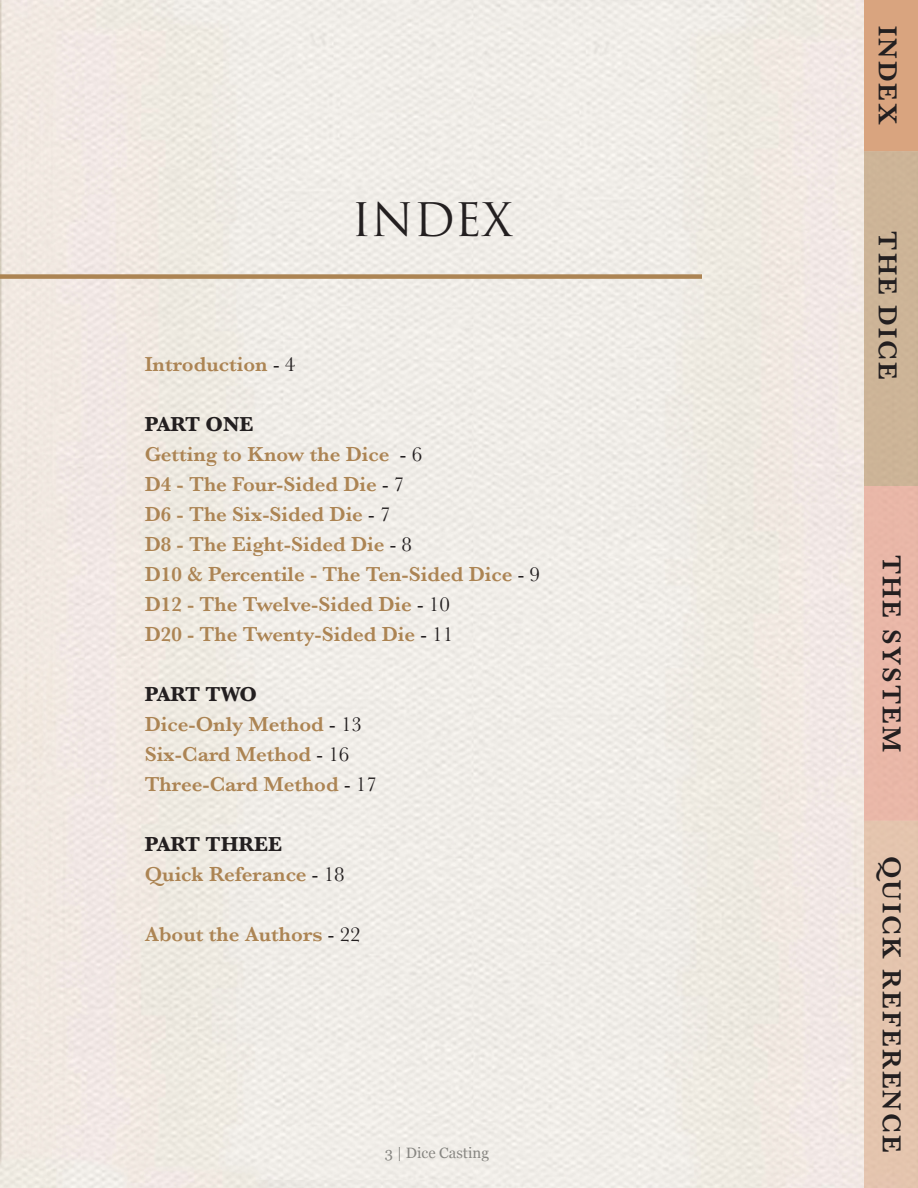
<style>
.page{position:relative;width:918px;height:1188px;background:#fff}
.page>*{position:absolute;margin:0;border:0;box-sizing:border-box;transform-origin:0 0}
.t1{font:45px "Trajan Pro 3";color:#231f20}
.t2{font:600 27px "Baskerville";letter-spacing:.075em;color:#231f20}
.t3{font:600 21px "Baskerville";color:#ac8453}
.t4{font:700 21px "Baskerville";color:#231f20}
.t5{font:15px "Georgia";color:#43433f}
.s1{font-weight:400;color:#231f20}
</style>
<div class="page">
<div style="left:865px;top:1px;width:52px;height:149px;background:#d9a47f"></div>
<div style="left:864px;top:0;width:54px;height:151px;border:2px solid #d9a47f"></div>
<div style="left:864px;top:151px;width:54px;height:335px;background:#cdb497"></div>
<div style="left:864px;top:486px;width:54px;height:335px;background:#e9b7a8"></div>
<div style="left:864px;top:821px;width:54px;height:367px;background:#e4c5ae"></div>
<div style="left:0;top:274px;width:702px;height:5px;background:#ac8453"></div>
<p class="t3" style="left:145px;top:349px;width:152px">Introduction <span class="s1">- 4</span></p>
<p class="t1" style="left:351px;top:189px;width:163px">INDEX</p>
<p class="t4" style="left:145px;top:409px;width:110px">PART ONE</p>
<p class="t3" style="left:145px;top:439px;width:279px">Getting to Know the Dice <span class="s1">- 6</span></p>
<p class="t3" style="left:145px;top:469px;width:261px">D4 - The Four-Sided Die <span class="s1">- 7</span></p>
<p class="t3" style="left:145px;top:499px;width:247px">D6 - The Six-Sided Die <span class="s1">- 7</span></p>
<p class="t3" style="left:145px;top:529px;width:269px">D8 - The Eight-Sided Die <span class="s1">- 8</span></p>
<p class="t3" style="left:145px;top:559px;width:397px">D10 &amp; Percentile - The Ten-Sided Dice <span class="s1">- 9</span></p>
<p class="t3" style="left:145px;top:589px;width:307px">D12 - The Twelve-Sided Die <span class="s1">- 10</span></p>
<p class="t3" style="left:145px;top:619px;width:310px">D20 - The Twenty-Sided Die <span class="s1">- 11</span></p>
<p class="t4" style="left:145px;top:679px;width:114px">PART TWO</p>
<p class="t3" style="left:145px;top:709px;width:219px">Dice-Only Method <span class="s1">- 13</span></p>
<p class="t3" style="left:145px;top:739px;width:206px">Six-Card Method <span class="s1">- 16</span></p>
<p class="t3" style="left:145px;top:769px;width:234px">Three-Card Method <span class="s1">- 17</span></p>
<p class="t4" style="left:145px;top:829px;width:139px">PART THREE</p>
<p class="t3" style="left:145px;top:859px;width:202px">Quick Referance <span class="s1">- 18</span></p>
<p class="t3" style="left:145px;top:919px;width:218px">About the Authors <span class="s1">- 22</span></p>
<p class="t5" style="left:385px;top:1142px;width:106px">3 | Dice Casting</p>
<p class="t2" style="left:907px;top:26px;width:101px;rotate:90deg">INDEX</p>
<p class="t2" style="left:907px;top:231px;width:150px;rotate:90deg">THE DICE</p>
<p class="t2" style="left:911px;top:555px;width:199px;rotate:90deg">THE SYSTEM</p>
<p class="t2" style="left:911px;top:856px;width:298px;rotate:90deg">QUICK REFERENCE</p>
</div>
